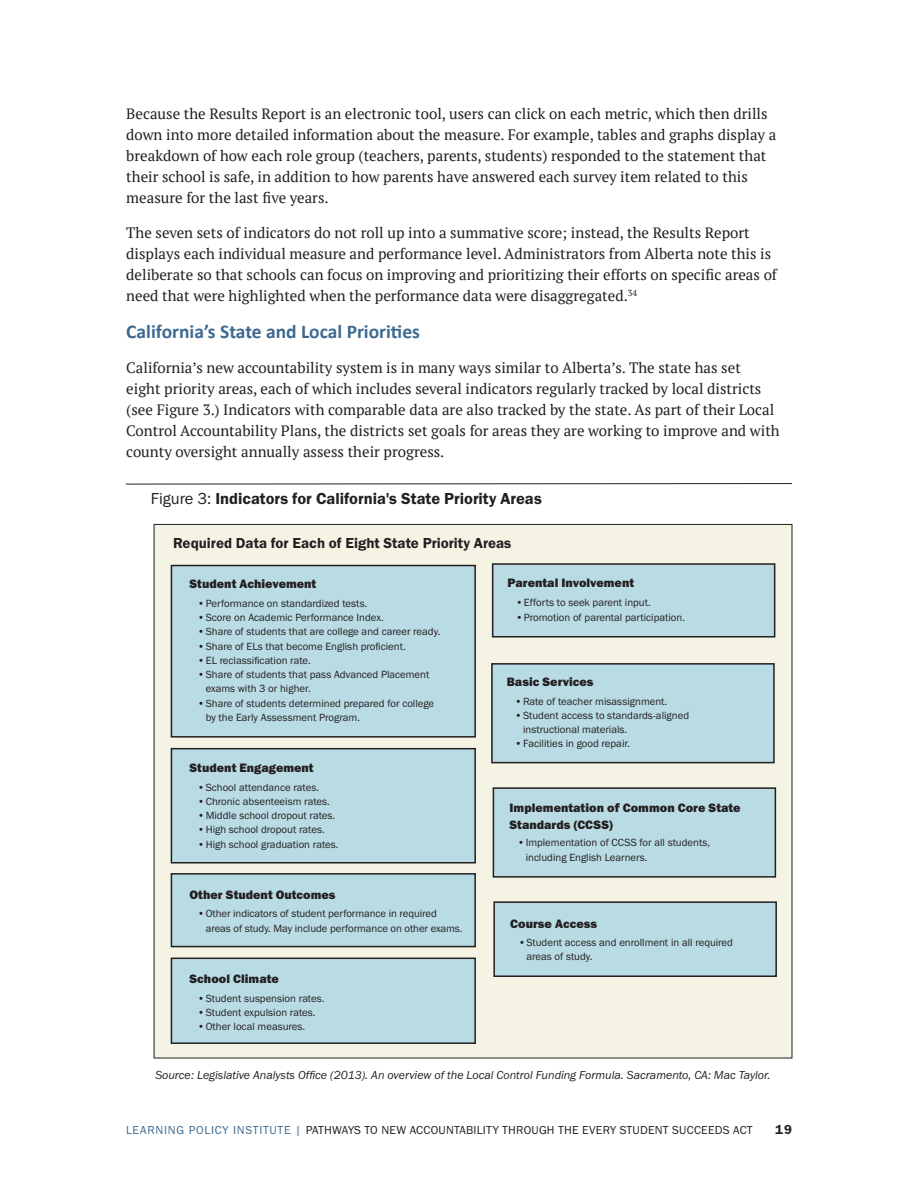
<style>
.page{position:relative;width:918px;height:1188px;background:#fff}
.page>*{position:absolute;margin:0;border:0;box-sizing:border-box;transform-origin:0 0}
.Text{font:700 19.5px "Calibri";color:#3d6991}
.Table_Paragraph{font:16.5px "Franklin Gothic URW Dem";color:#231f20}
.Text-2{font:15px/21px "PT Serif";color:#231f20}
.Table_Paragraph-2{font:15px "Franklin Gothic URW Dem";color:#231f20}
.t1{font:13.5px "Franklin Gothic URW Dem";color:#231f20}
.t2{font:12.6px/16.5px "Franklin Gothic URW Hea";color:#231f20}
.Text-3{font:12px "Franklin Gothic URW Boo Ita";color:#231f20}
.t3{font:12px "Franklin Gothic URW Boo";letter-spacing:.02em;color:#231f20}
.t4{font:10.8px/14.2px "Franklin Gothic URW Boo";color:#231f20}
.s1{font-family:"Franklin Gothic URW Boo"}
.s2{color:#3d6991}
.s3{font-family:"Franklin Gothic URW Hea";color:#97a2ad}
</style>
<div class="page">
<div style="left:154px;top:524px;width:638px;height:534px;background:#f5f3e3"></div>
<div style="left:492px;top:664px;width:282px;height:99px;background:#b9dbe4"></div>
<div style="left:491px;top:663px;width:284px;height:100px;border:2px solid #231f20"></div>
<svg style="left:126px;top:483px;width:666px;height:2px"></svg>
<div style="left:171px;top:749px;width:304px;height:114px;background:#b9dbe4"></div>
<div style="left:171px;top:748px;width:305px;height:115px;border:2px solid #231f20"></div>
<div style="left:493px;top:564px;width:282px;height:73px;background:#b9dbe4"></div>
<div style="left:492px;top:563px;width:283px;height:75px;border:2px solid #231f20"></div>
<div style="left:493px;top:788px;width:282px;height:89px;background:#b9dbe4"></div>
<div style="left:493px;top:787px;width:283px;height:91px;border:2px solid #231f20"></div>
<div style="left:171px;top:566px;width:304px;height:171px;background:#b9dbe4"></div>
<div style="left:171px;top:565px;width:305px;height:173px;border:2px solid #231f20"></div>
<div style="left:171px;top:874px;width:304px;height:73px;background:#b9dbe4"></div>
<div style="left:171px;top:873px;width:305px;height:74px;border:2px solid #231f20"></div>
<div style="left:171px;top:958px;width:304px;height:85px;background:#b9dbe4"></div>
<div style="left:171px;top:958px;width:305px;height:86px;border:2px solid #231f20"></div>
<div style="left:494px;top:902px;width:282px;height:74px;background:#b9dbe4"></div>
<div style="left:493px;top:901px;width:284px;height:76px;border:2px solid #231f20"></div>
<p class="Text-2" style="left:126px;top:103px;width:652px">Because the Results Report is an electronic tool, users can click on each metric, which then drills down into more detailed information about the measure. For example, tables and graphs display a breakdown of how each role group (teachers, parents, students) responded to the statement that their school is safe, in addition to how parents have answered each survey item related to this measure for the last five years.</p>
<p class="Text-2" style="left:126px;top:222px;width:652px">The seven sets of indicators do not roll up into a summative score; instead, the Results Report displays each individual measure and performance level. Administrators from Alberta note this is deliberate so that schools can focus on improving and prioritizing their efforts on specific areas of need that were highlighted when the performance data were disaggregated.<sup>34</sup></p>
<p class="Text" style="left:126px;top:320px;width:295px">California’s State and Local Priorities</p>
<p class="Text-2" style="left:126px;top:357px;width:655px">California’s new accountability system is in many ways similar to Alberta’s. The state has set<br>eight priority areas, each of which includes several indicators regularly tracked by local districts (see Figure 3.) Indicators with comparable data are also tracked by the state. As part of their Local Control Accountability Plans, the districts set goals for areas they are working to improve and with county oversight annually assess their progress.</p>
<p class="Table_Paragraph" style="left:151px;top:489px;width:393px"><span class="s1">Figure 3:</span> Indicators for California's State Priority Areas</p>
<p class="Table_Paragraph-2" style="left:173px;top:534px;width:340px">Required Data for Each of Eight State Priority Areas</p>
<p class="t2" style="left:508px;top:575px;width:128px">Parental Involvement</p>
<p class="t4" style="left:516px;top:595px;width:137px">•Efforts to seek parent input.</p>
<p class="t4" style="left:516px;top:610px;width:171px">•Promotion of parental participation.</p>
<p class="t2" style="left:190px;top:576px;width:128px">Student Achievement</p>
<p class="t4" style="left:198px;top:596px;width:171px">•Performance on standardized tests.</p>
<p class="t4" style="left:198px;top:610px;width:188px">•Score on Academic Performance Index.</p>
<p class="t4" style="left:198px;top:624px;width:244px">•Share of students that are college and career ready.</p>
<p class="t4" style="left:198px;top:639px;width:210px">•Share of ELs that become English proficient.</p>
<p class="t4" style="left:198px;top:653px;width:115px">•EL reclassification rate.</p>
<p class="t4" style="left:206px;top:667px;width:225px;text-indent:-8px">•Share of students that pass Advanced Placement exams with 3 or higher.</p>
<p class="t4" style="left:206px;top:696px;width:230px;text-indent:-8px">•Share of students determined prepared for college by the Early Assessment Program.</p>
<p class="t2" style="left:507px;top:674px;width:88px">Basic Services</p>
<p class="t4" style="left:515px;top:694px;width:154px">•Rate of teacher misassignment.</p>
<p class="t4" style="left:523px;top:708px;width:168px;text-indent:-8px">•Student access to standards-aligned instructional materials.</p>
<p class="t4" style="left:515px;top:736px;width:117px">•Facilities in good repair.</p>
<p class="t2" style="left:190px;top:759px;width:126px">Student Engagement</p>
<p class="t4" style="left:198px;top:780px;width:123px">•School attendance rates.</p>
<p class="t4" style="left:198px;top:794px;width:134px">•Chronic absenteeism rates.</p>
<p class="t4" style="left:198px;top:808px;width:139px">•Middle school dropout rates.</p>
<p class="t4" style="left:198px;top:822px;width:129px">•High school dropout rates.</p>
<p class="t4" style="left:198px;top:837px;width:142px">•High school graduation rates.</p>
<p class="t2" style="left:190px;top:886px;width:148px">Other Student Outcomes</p>
<p class="t4" style="left:206px;top:906px;width:258px;line-height:15px;text-indent:-8px">•Other indicators of student performance in required areas of study. May include performance on other exams.</p>
<p class="t2" style="left:190px;top:971px;width:91px">School Climate</p>
<p class="t4" style="left:198px;top:991px;width:128px">•Student suspension rates.</p>
<p class="t4" style="left:198px;top:1005px;width:119px">•Student expulsion rates.</p>
<p class="t4" style="left:198px;top:1019px;width:109px">•Other local measures.</p>
<p class="t2" style="left:510px;top:799px;width:233px">Implementation of Common Core State<br>Standards (CCSS)</p>
<p class="t4" style="left:526px;top:834px;width:186px;line-height:15px;text-indent:-8px">•Implementation of CCSS for all students, including English Learners.</p>
<p class="t2" style="left:510px;top:915px;width:88px">Course Access</p>
<p class="t4" style="left:526px;top:935px;width:208px;text-indent:-8px">•Student access and enrollment in all required areas of study.</p>
<p class="Text-3" style="left:155px;top:1068px;width:617px">Source: Legislative Analysts Office (2013). An overview of the Local Control Funding Formula. Sacramento, CA: Mac Taylor.</p>
<p class="t3" style="left:126px;top:1123px;width:628px"><span class="s2">LEARNING POLICY INSTITUTE</span> <span class="s3">|</span> PATHWAYS TO NEW ACCOUNTABILITY THROUGH THE EVERY STUDENT SUCCEEDS ACT</p>
<p class="t1" style="left:775px;top:1121px;width:18px">19</p>
</div>
